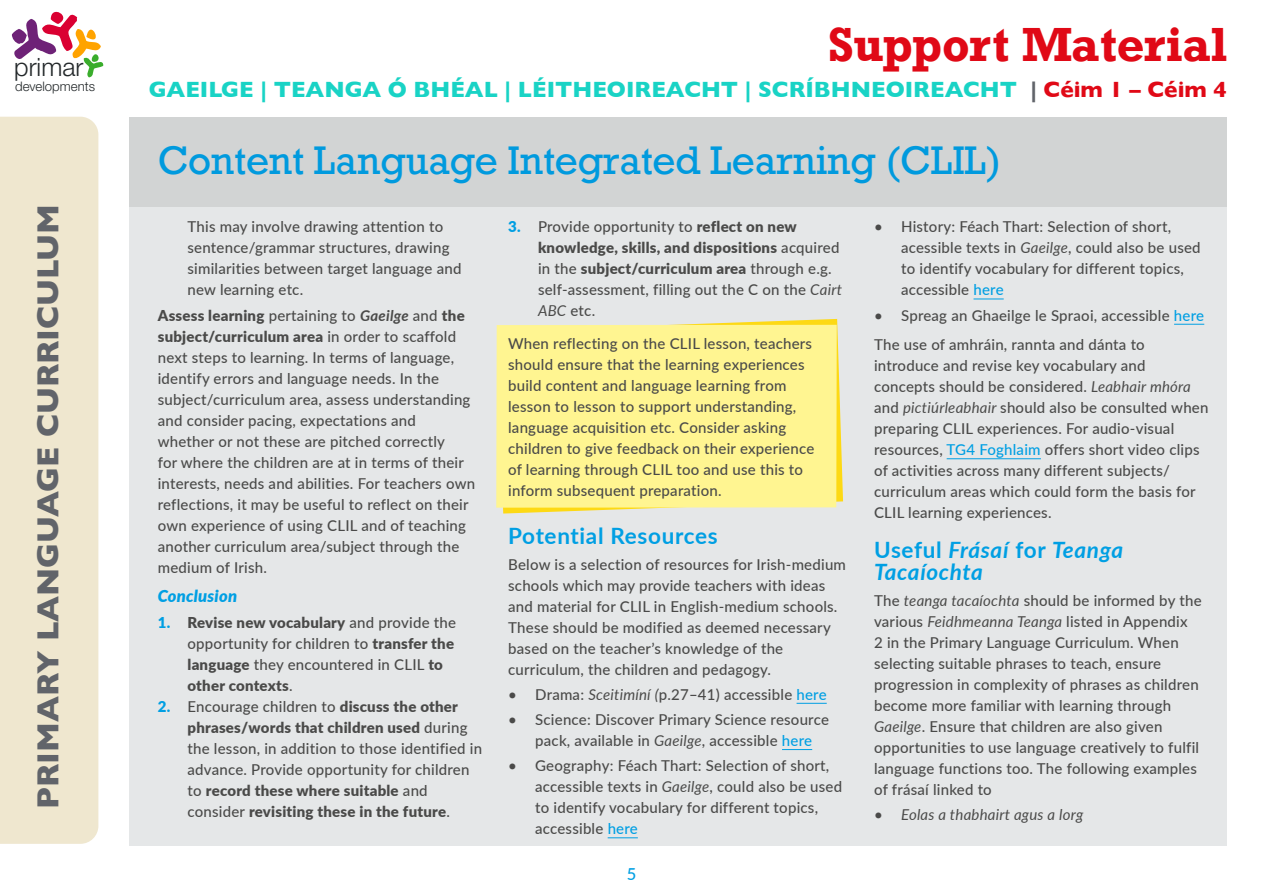
<style>
.page{position:relative;width:1263px;height:893px;background:#fff}
.page>*{position:absolute;margin:0;border:0;box-sizing:border-box;transform-origin:0 0}
.t1{font:700 45px "Rockwell";letter-spacing:-.01em;color:#e00916}
.t2{font:37.5px "Rockwell";letter-spacing:-.01em;color:#009ade}
.t3{font:700 31.2px "Gill Sans";color:#61646a}
.t4{font:300 25.2px "Helvetica Neue";color:#23282a}
.t5{font:700 22.5px "Gill Sans";color:#19d3c5}
.t6{font:italic 700 22.5px/22.5px "Lato";letter-spacing:.03em;color:#009fe3}
.t7{font:700 22.5px "Lato";letter-spacing:.03em;color:#009fe3}
.t8{font:italic 900 16.5px "Lato";letter-spacing:.015em;color:#009fe3}
.t9{font:500 16.5px "Lato";color:#009fe3}
.t10{font:500 15px/21px "Lato";letter-spacing:.015em;color:#4a4a49}
.t11{font:italic 15px "Lato";letter-spacing:.015em;color:#4a4a49}
.t12{font:300 13.2px "Helvetica Neue";color:#23282a}
.s1{color:#61646a}
.s2{color:#e00916}
.s3{font-weight:900}
.s4{font-weight:700;font-style:italic}
.s5{font-weight:900;color:#009fe3}
.s6{font-weight:400;font-style:italic}
.s7{color:#009fe3}
.s8{font-style:normal}
.s9{font-weight:500;font-style:normal}
</style>
<div class="page">
<div style="left:130px;top:117px;width:1097px;height:729px;background:#e5e7e8"></div>
<div style="left:130px;top:117px;width:1097px;height:90px;background:#d2d4d4"></div>
<svg style="left:12px;top:12px;width:92px;height:65px"></svg>
<div style="left:0;top:117px;width:98px;height:727px;background:#efe7cf"></div>
<hr style="left:796px;top:703px;width:31px;height:1px;background:#009fe3">
<hr style="left:782px;top:749px;width:30px;height:1px;background:#009fe3">
<hr style="left:608px;top:837px;width:30px;height:1px;background:#009fe3">
<hr style="left:973px;top:299px;width:31px;height:1px;background:#009fe3">
<hr style="left:1174px;top:324px;width:30px;height:1px;background:#009fe3">
<hr style="left:947px;top:458px;width:94px;height:1px;background:#009fe3">
<svg style="left:503px;top:319px;width:340px;height:195px"></svg>
<div style="left:496px;top:325px;width:341px;height:183px;background:#fff591"></div>
<h3 class="t4" style="left:14px;top:52px;width:71px">primar</h3>
<p class="t12" style="left:15px;top:79px;width:81px">developments</p>
<h3 class="t3" style="left:23px;top:809px;width:606px;rotate:-90deg">PRIMARY LANGUAGE CURRICULUM</h3>
<h1 class="t1" style="left:828px;top:16px;width:400px">Support Material</h1>
<h3 class="t5" style="left:149px;top:72px;width:1079px">GAEILGE | TEANGA Ó BHÉAL | LÉITHEOIREACHT | SCRÍBHNEOIREACHT <span class="s1">|</span> <span class="s2">Céim 1 – Céim 4</span></h3>
<h2 class="t2" style="left:158px;top:137px;width:845px">Content Language Integrated Learning (CLIL)</h2>
<p class="t10" style="left:188px;top:216px;width:275px">This may involve drawing attention to sentence/grammar structures, drawing similarities between target language and new learning etc.</p>
<p class="t10" style="left:158px;top:304px;width:319px"><span class="s3">Assess learning</span> pertaining to <span class="s4">Gaeilge</span> and <span class="s3">the subject/curriculum area</span> in order to scaffold next steps to learning. In terms of language, identify errors and language needs. In the subject/curriculum area, assess understanding and consider pacing, expectations and whether or not these are pitched correctly<br>for where the children are at in terms of their interests, needs and abilities. For teachers own reflections, it may be useful to reflect on their own experience of using CLIL and of teaching another curriculum area/subject through the medium of Irish.</p>
<p class="t8" style="left:158px;top:584px;width:81px">Conclusion</p>
<p class="t10" style="left:188px;top:611px;width:270px;text-indent:-30px"><span class="s5">1.</span> <span class="s3">Revise new vocabulary</span> and provide the opportunity for children to <span class="s3">transfer the language</span> they encountered in CLIL <span class="s3">to other contexts</span>.</p>
<p class="t10" style="left:188px;top:695px;width:296px;text-indent:-30px"><span class="s5">2.</span> Encourage children to <span class="s3">discuss the other phrases/words that children used</span> during the lesson, in addition to those identified in advance. Provide opportunity for children to <span class="s3">record these where suitable</span> and consider <span class="s3">revisiting these in the future</span>.</p>
<p class="t10" style="left:538px;top:216px;width:305px;text-indent:-30px"><span class="s5">3.</span> Provide opportunity to <span class="s3">reflect on new knowledge, skills, and dispositions</span> acquired in the <span class="s3">subject/curriculum area</span> through e.g. self-assessment, filling out the C on the <span class="s6">Cairt ABC</span> etc.</p>
<p class="t10" style="left:508px;top:332px;width:308px">When reflecting on the CLIL lesson, teachers should ensure that the learning experiences build content and language learning from lesson to lesson to support understanding, language acquisition etc. Consider asking children to give feedback on their experience of learning through CLIL too and use this to inform subsequent preparation.</p>
<h3 class="t7" style="left:508px;top:520px;width:211px">Potential Resources</h3>
<p class="t10" style="left:508px;top:553px;width:339px">Below is a selection of resources for Irish-medium schools which may provide teachers with ideas and material for CLIL in English-medium schools.<br>These should be modified as deemed necessary based on the teacher’s knowledge of the curriculum, the children and pedagogy.</p>
<p class="t10" style="left:508px;top:683px;width:320px">• Drama: <span class="s6">Sceitimíní (</span>p.27–41) accessible <span class="s7">here</span></p>
<p class="t10" style="left:535px;top:708px;width:295px;text-indent:-27px">• Science: Discover Primary Science resource pack, available in <span class="s6">Gaeilge</span>, accessible <span class="s7">here</span></p>
<p class="t10" style="left:535px;top:755px;width:308px;text-indent:-27px">• Geography: Féach Thart: Selection of short, accessible texts in <span class="s6">Gaeilge</span>, could also be used to identify vocabulary for different topics, accessible <span class="s7">here</span></p>
<p class="t9" style="left:627px;top:862px;width:11px">5</p>
<p class="t10" style="left:901px;top:216px;width:301px;text-indent:-27px">• History: Féach Thart: Selection of short, acessible texts in <span class="s6">Gaeilge</span>, could also be used to identify vocabulary for different topics, accessible <span class="s7">here</span></p>
<p class="t10" style="left:874px;top:300px;width:331px;line-height:29.5px">• Spreag an Ghaeilge le Spraoi, accessible <span class="s7">here<br></span>The use of amhráin, rannta and dánta to</p>
<p class="t10" style="left:874px;top:355px;width:336px">introduce and revise key vocabulary and concepts should be considered. <span class="s6">Leabhair mhóra </span>and <span class="s6">pictiúrleabhair</span> should also be consulted when preparing CLIL experiences. For audio-visual resources, <span class="s7">TG4 Foghlaim</span> offers short video clips of activities across many different subjects/ curriculum areas which could form the basis for CLIL learning experiences.</p>
<h3 class="t6" style="left:874px;top:537px;width:251px"><span class="s8">Useful</span> Frásaí <span class="s8">for</span> Teanga<br>Tacaíochta</h3>
<p class="t10" style="left:874px;top:589px;width:329px">The <span class="s6">teanga tacaíochta</span> should be informed by the various <span class="s6">Feidhmeanna Teanga</span> listed in Appendix<br>2 in the Primary Language Curriculum. When selecting suitable phrases to teach, ensure progression in complexity of phrases as children become more familiar with learning through <span class="s6">Gaeilge</span>. Ensure that children are also given opportunities to use language creatively to fulfil language functions too. The following examples of frásaí linked to</p>
<p class="t11" style="left:874px;top:804px;width:211px"><span class="s9">•</span> Eolas a thabhairt agus a lorg</p>
</div>
